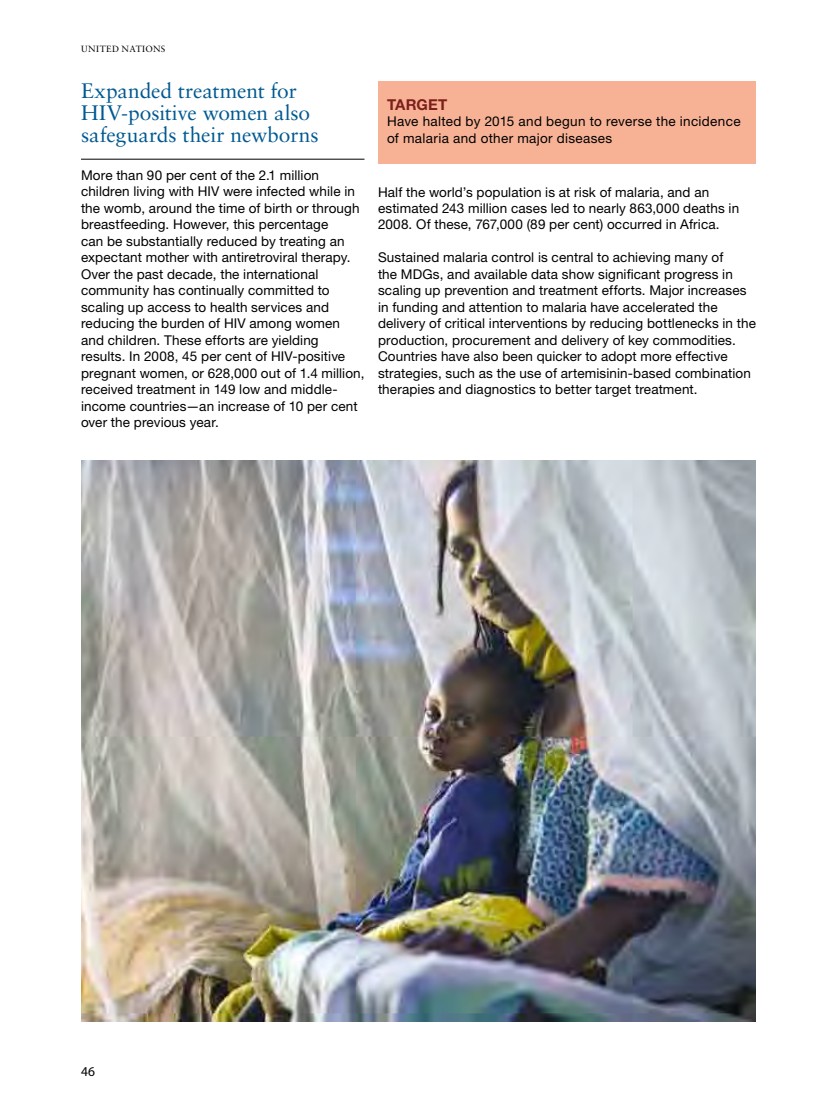
<style>
.page{position:relative;width:837px;height:1107px;background:#fff}
.page>*{position:absolute;margin:0;border:0;box-sizing:border-box;transform-origin:0 0}
.t1{font:21px/22.5px "Sabon LT Std";letter-spacing:-.005em;color:#005991}
.t2{font:700 15px "Helvetica Neue LT Std";letter-spacing:.015em;color:#7d1f1b}
.t3{font:13.5px/16.5px "Helvetica Neue LT Std";letter-spacing:.01em;color:#000}
.t4{font:13.5px "Myriad Pro";color:#000}
.t5{font:9px "Sabon LT Std";letter-spacing:.05em;color:#000}
</style>
<div class="page">
<hr style="left:81px;top:159px;width:283px;height:1px;background:#000">
<div style="left:378px;top:81px;width:378px;height:83px;background:#f7b296"></div>
<img style="left:81px;top:460px;width:675px;height:561px">
<p class="t5" style="left:81px;top:43px;width:86px">United Nations</p>
<h1 class="t1" style="left:81px;top:79px;width:217px">Expanded treatment for<br>HIV‑</h1>
<h1 class="t1" style="left:81px;top:101px;width:239px;text-indent:47px">positive women also safeguards their newborns</h1>
<p class="t3" style="left:81px;top:167px;width:285px">More than 90 per cent of the 2.1 million children living with HIV were infected while in the womb, around the time of birth or through breastfeeding. However, this percentage<br>can be substantially reduced by treating an expectant mother with antiretroviral therapy.<br>Over the past decade, the international community has continually committed to scaling up access to health services and reducing the burden of HIV among women and children. These efforts are yielding results. In 2008, 45 per cent of HIV-positive pregnant women, or 628,000 out of 1.4 million, received treatment in 149 low and middle&shy;income countries—an increase of 10 per cent over the previous year.</p>
<p class="t2" style="left:387px;top:95px;width:61px">TARGET</p>
<p class="t3" style="left:387px;top:113px;width:355px">Have halted by 2015 and begun to reverse the incidence of malaria and other major diseases</p>
<p class="t3" style="left:378px;top:183px;width:363px">Half the world’s population is at risk of malaria, and an estimated 243 million cases led to nearly 863,000 deaths in<br>2008. Of these, 767,000 (89 per cent) occurred in Africa.</p>
<p class="t3" style="left:378px;top:249px;width:379px">Sustained malaria control is central to achieving many of<br>the MDGs, and available data show significant progress in scaling up prevention and treatment efforts. Major increases in funding and attention to malaria have accelerated the delivery of critical interventions by reducing bottlenecks in the production, procurement and delivery of key commodities.<br>Countries have also been quicker to adopt more effective strategies, such as the use of artemisinin-based combination therapies and diagnostics to better target treatment.</p>
<p class="t4" style="left:81px;top:1064px;width:16px">46</p>
</div>
